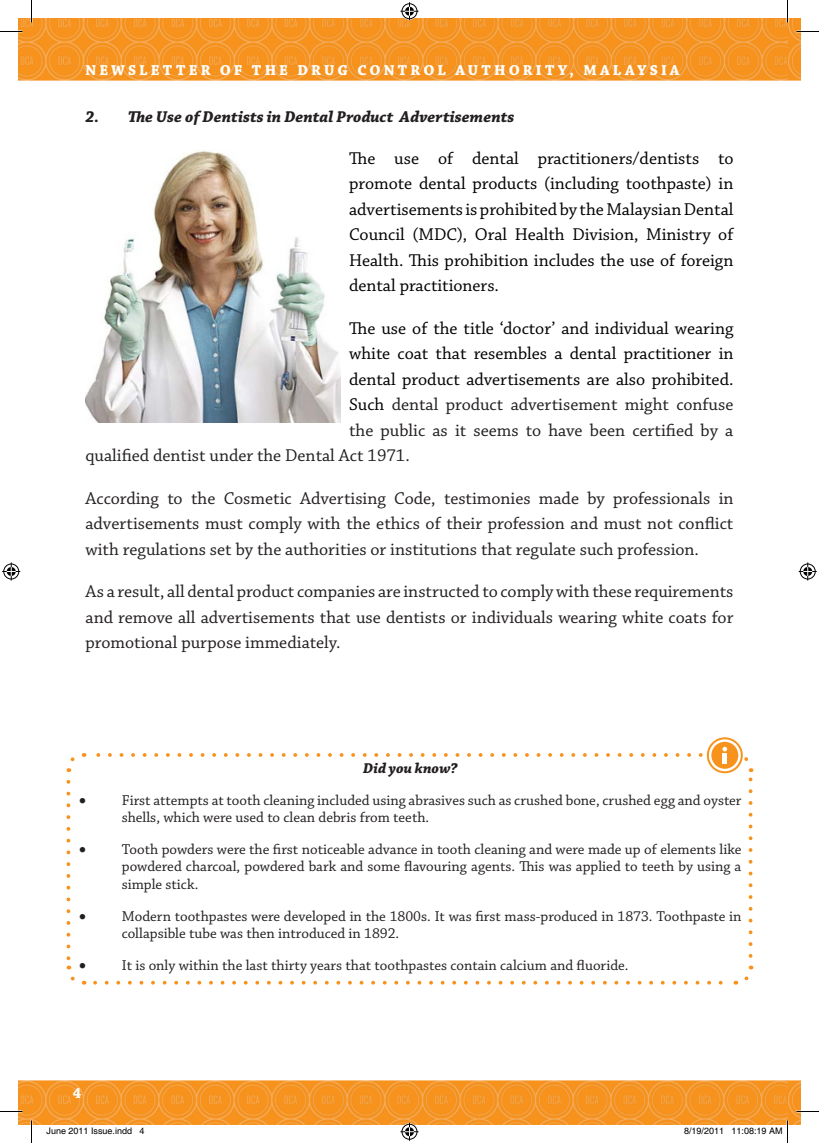
<style>
.page{position:relative;width:819px;height:1143px;background:#fff}
.page>*{position:absolute;margin:0;border:0;box-sizing:border-box;transform-origin:0 0}
.List_Paragraph{font:18px/25.5px "Chaparral Pro";color:#231f20;text-align:justify}
.List_Paragraph-2{font:18px/25.5px "Chaparral Pro";color:#000;text-align:justify}
.List_Paragraph-3{font:italic 700 16.5px "Chaparral Pro";color:#231f20}
.t1{font:700 15.15px "Chaparral Pro";letter-spacing:.205em;color:#fff}
.List_Paragraph-4{font:15px/17.2px "Chaparral Pro";color:#231f20}
.t2{font:italic 700 15px "Chaparral Pro";color:#231f20}
.t3{font:9px "Helvetica";color:#000}
.s1{color:#000}
</style>
<div class="page">
<img style="left:19px;top:19px;width:781px;height:1105px">
<img style="left:86px;top:149px;width:255px;height:273px">
<svg style="left:707px;top:737px;width:36px;height:36px"></svg>
<svg style="left:0;top:31px;width:22px;height:1px"></svg>
<svg style="left:796px;top:31px;width:23px;height:1px"></svg>
<svg style="left:0;top:1111px;width:22px;height:1px"></svg>
<svg style="left:796px;top:1111px;width:23px;height:1px"></svg>
<svg style="left:31px;top:0;width:1px;height:22px"></svg>
<svg style="left:31px;top:1120px;width:1px;height:23px"></svg>
<svg style="left:787px;top:0;width:1px;height:22px"></svg>
<svg style="left:400px;top:2px;width:18px;height:18px"></svg>
<svg style="left:400px;top:1123px;width:18px;height:18px"></svg>
<svg style="left:2px;top:562px;width:18px;height:18px"></svg>
<svg style="left:799px;top:562px;width:18px;height:18px"></svg>
<svg style="left:732px;top:1120px;width:56px;height:23px"></svg>
<svg style="left:65px;top:739px;width:689px;height:248px"></svg>
<p class="t1" style="left:86px;top:61px;width:596px">NEWSLETTER OF THE DRUG CONTROL AUTHORITY, MALAYSIA</p>
<p class="List_Paragraph-3" style="left:86px;top:107px;width:431px">2. The Use of Dentists in Dental Product Advertisements</p>
<p class="List_Paragraph-2" style="left:349px;top:146px;width:386px">The use of dental practitioners/dentists to promote dental products (including toothpaste) in advertisements is prohibited by the Malaysian Dental Council (MDC), Oral Health Division, Ministry of Health. This prohibition includes the use of foreign dental practitioners.</p>
<p class="List_Paragraph-2" style="left:349px;top:316px;width:386px">The use of the title ‘doctor’ and individual wearing</p>
<p class="List_Paragraph-2" style="left:349px;top:341px;width:386px">white coat that resembles a dental practitioner in</p>
<p class="List_Paragraph-2" style="left:349px;top:367px;width:386px">dental product advertisements are also prohibited.</p>
<p class="List_Paragraph" style="left:349px;top:392px;width:386px"><span class="s1">Such</span> dental product advertisement might confuse</p>
<p class="List_Paragraph" style="left:349px;top:418px;width:386px">the public as it seems to have been certified by a</p>
<p class="List_Paragraph" style="left:86px;top:443px;width:326px">qualified dentist under the Dental Act 1971.</p>
<p class="List_Paragraph" style="left:86px;top:486px;width:649px">According to the Cosmetic Advertising Code, testimonies made by professionals in advertisements must comply with the ethics of their profession and must not conflict with regulations set by the authorities or institutions that regulate such profession.</p>
<p class="List_Paragraph" style="left:86px;top:579px;width:650px">As a result, all dental product companies are instructed to comply with these requirements and remove all advertisements that use dentists or individuals wearing white coats for promotional purpose immediately.</p>
<p class="t2" style="left:363px;top:759px;width:96px">Did you know?</p>
<p class="List_Paragraph-4" style="left:122px;top:792px;width:621px;text-indent:-43px">• First attempts at tooth cleaning included using abrasives such as crushed bone, crushed egg and oyster shells, which were used to clean debris from teeth.</p>
<p class="List_Paragraph-4" style="left:122px;top:841px;width:621px;text-align:justify;text-indent:-43px">• Tooth powders were the first noticeable advance in tooth cleaning and were made up of elements like powdered charcoal, powdered bark and some flavouring agents. This was applied to teeth by using a simple stick.</p>
<p class="List_Paragraph-4" style="left:122px;top:908px;width:621px;text-indent:-43px">• Modern toothpastes were developed in the 1800s. It was first mass-produced in 1873. Toothpaste in collapsible tube was then introduced in 1892.</p>
<p class="List_Paragraph-4" style="left:79px;top:957px;width:551px">• It is only within the last thirty years that toothpastes contain calcium and fluoride.</p>
<p class="t1" style="left:73px;top:1084px;width:10px">4</p>
<p class="t3" style="left:46px;top:1126px;width:100px">June 2011 Issue.indd 4</p>
<p class="t3" style="left:684px;top:1126px;width:100px">8/19/2011 11:08:19 AM</p>
</div>
